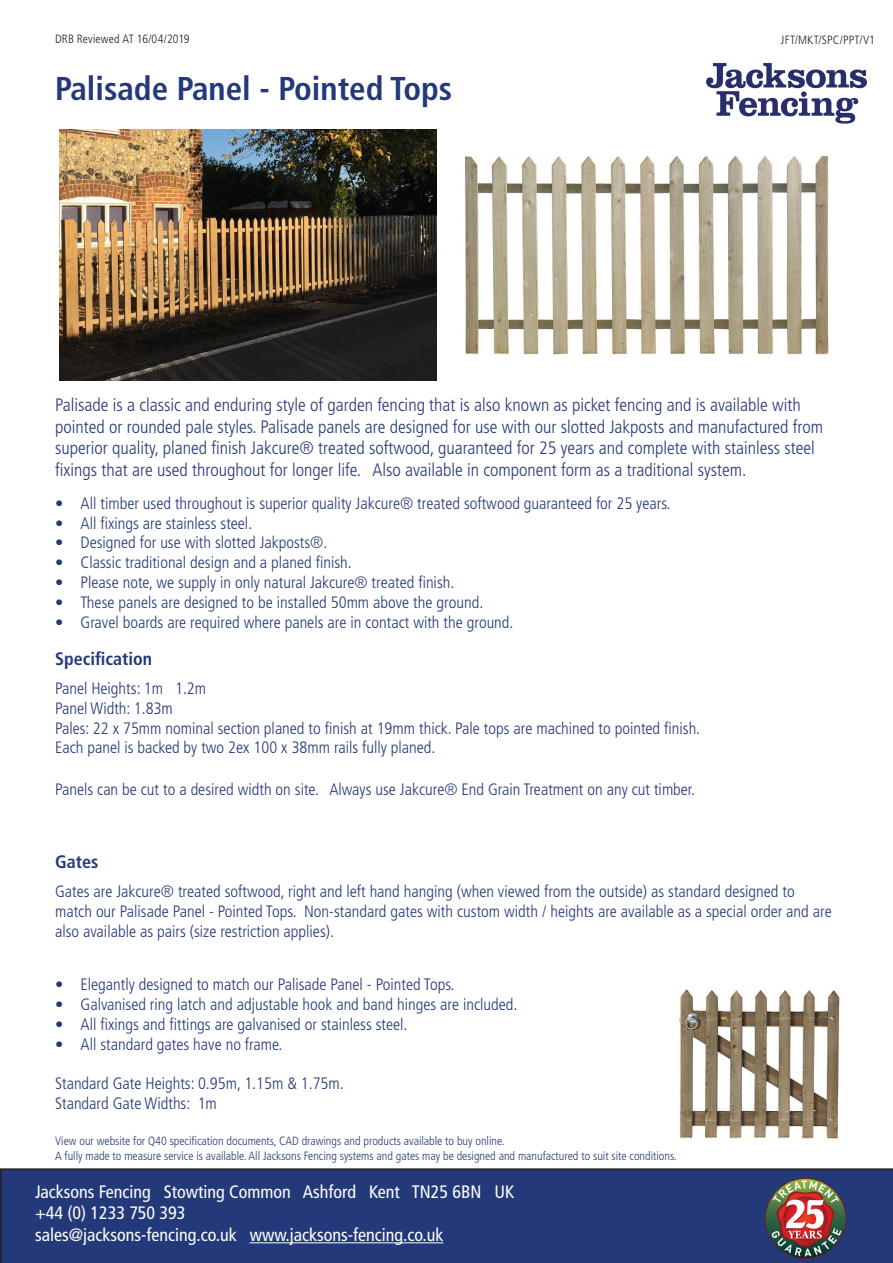
<style>
.page{position:relative;width:893px;height:1263px;background:#fff}
.page>*{position:absolute;margin:0;border:0;box-sizing:border-box;transform-origin:0 0}
.t1{font:700 condensed 33px "Frutiger LT Std";color:#243979}
.t2{font:300 condensed 18px/21.6px "Frutiger LT Std";color:#243979}
.t3{font:condensed 18px/21.6px "Frutiger LT Std";color:#fff}
.t4{font:700 condensed 18px "Frutiger LT Std";color:#243979}
.t5{font:300 condensed 16.5px/19.8px "Frutiger LT Std";color:#243979}
.t6{font:300 condensed 12px/14.4px "Frutiger LT Std";color:#243979}
.t7{font:300 condensed 12px "Frutiger LT Std";letter-spacing:.01em;color:#231f20}
</style>
<div class="page">
<img style="left:464px;top:155px;width:365px;height:200px">
<img style="left:59px;top:130px;width:377px;height:251px">
<img style="left:707px;top:63px;width:160px;height:60px">
<div style="left:0;top:1168px;width:893px;height:95px;background:#243979"></div>
<hr style="left:250px;top:1242px;width:193px;height:1px;background:#fff">
<img style="left:766px;top:1178px;width:80px;height:81px">
<img style="left:679px;top:989px;width:161px;height:150px">
<p class="t7" style="left:55px;top:32px;width:136px">DRB Reviewed AT 16/04/2019</p>
<p class="t7" style="left:781px;top:33px;width:95px">JFT/MKT/SPC/PPT/V1</p>
<h1 class="t1" style="left:55px;top:69px;width:399px">Palisade Panel - Pointed Tops</h1>
<p class="t2" style="left:55px;top:394px;width:770px">Palisade is a classic and enduring style of garden fencing that is also known as picket fencing and is available with pointed or rounded pale styles. Palisade panels are designed for use with our slotted Jakposts and manufactured from superior quality, planed finish Jakcure® treated softwood, guaranteed for 25 years and complete with stainless steel fixings that are used throughout for longer life. Also available in component form as a traditional system.</p>
<p class="t5" style="left:55px;top:493px;width:617px">• All timber used throughout is superior quality Jakcure® treated softwood guaranteed for 25 years.</p>
<p class="t5" style="left:55px;top:513px;width:199px">• All fixings are stainless steel.</p>
<p class="t5" style="left:55px;top:533px;width:274px">• Designed for use with slotted Jakposts®.</p>
<p class="t5" style="left:55px;top:553px;width:298px">• Classic traditional design and a planed finish.</p>
<p class="t5" style="left:55px;top:573px;width:401px">• Please note, we supply in only natural Jakcure® treated finish.</p>
<p class="t5" style="left:55px;top:592px;width:430px">• These panels are designed to be installed 50mm above the ground.</p>
<p class="t5" style="left:55px;top:612px;width:460px">• Gravel boards are required where panels are in contact with the ground.</p>
<p class="t4" style="left:55px;top:648px;width:99px">Specification</p>
<p class="t5" style="left:55px;top:679px;width:647px">Panel Heights: 1m 1.2m<br>Panel Width: 1.83m<br>Pales: 22 x 75mm nominal section planed to finish at 19mm thick. Pale tops are machined to pointed finish.<br>Each panel is backed by two 2ex 100 x 38mm rails fully planed.</p>
<p class="t5" style="left:55px;top:779px;width:641px">Panels can be cut to a desired width on site. Always use Jakcure® End Grain Treatment on any cut timber.</p>
<p class="t4" style="left:55px;top:851px;width:45px">Gates</p>
<p class="t5" style="left:55px;top:882px;width:778px">Gates are Jakcure® treated softwood, right and left hand hanging (when viewed from the outside) as standard designed to match our Palisade Panel - Pointed Tops. Non-standard gates with custom width / heights are available as a special order and are also available as pairs (size restriction applies).</p>
<p class="t5" style="left:55px;top:975px;width:401px">• Elegantly designed to match our Palisade Panel - Pointed Tops.</p>
<p class="t5" style="left:55px;top:995px;width:464px">• Galvanised ring latch and adjustable hook and band hinges are included.</p>
<p class="t5" style="left:55px;top:1015px;width:354px">• All fixings and fittings are galvanised or stainless steel.</p>
<p class="t5" style="left:55px;top:1034px;width:229px">• All standard gates have no frame.</p>
<p class="t5" style="left:55px;top:1074px;width:290px">Standard Gate Heights: 0.95m, 1.15m &amp; 1.75m.<br>Standard Gate Widths: 1m</p>
<p class="t6" style="left:55px;top:1134px;width:623px">View our website for Q40 specification documents, CAD drawings and products available to buy online.<br>A fully made to measure service is available. All Jacksons Fencing systems and gates may be designed and manufactured to suit site conditions.</p>
<p class="t3" style="left:35px;top:1181px;width:481px">Jacksons Fencing Stowting Common Ashford Kent TN25 6BN UK +44 (0) 1233 750 393<br>sales@jacksons-fencing.co.uk www.jacksons-fencing.co.uk</p>
</div>
